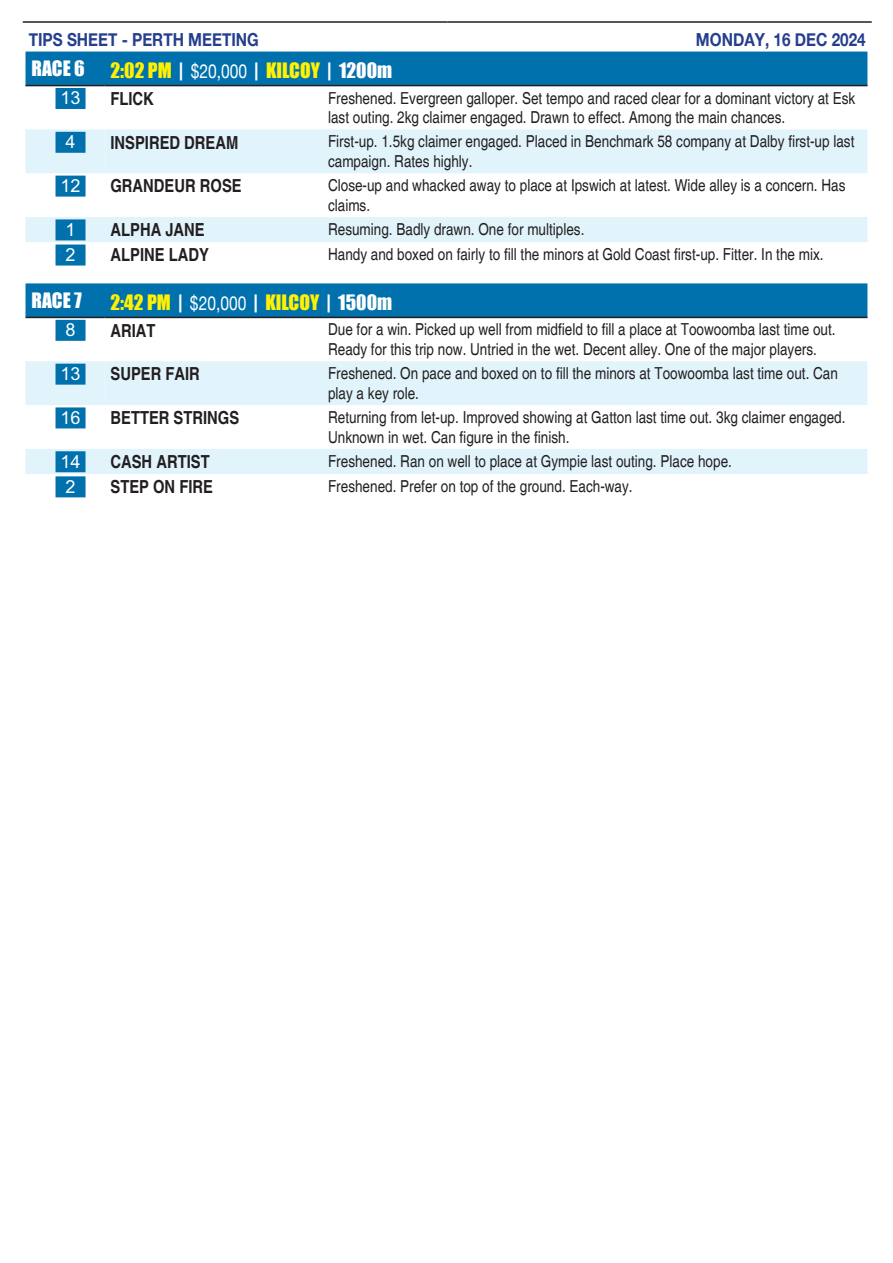
<style>
.page{position:relative;width:893px;height:1263px;background:#fff}
.page>*{position:absolute;margin:0;border:0;box-sizing:border-box;transform-origin:0 0}
.Tips-Analysis-Header{font:19.5px "Impact";color:#fff101}
.Tips-Analysis-Header-2{font:19.5px "Impact";color:#fff}
.t1{font:700 condensed 18px "Helvetica";color:#231f20}
.t2{font:700 18px "Helvetica Neue";color:#253f8e;scale:.85 1}
.Tips-Num{font:700 18px "M Hei HK";color:#fff}
.Tips-Analysis-Body{font:condensed 16.5px/19.8px "Helvetica";color:#231f20}
.s1{color:#fff}
.s2{font-family:"Helvetica Neue";color:#fff}
</style>
<div class="page">
<hr style="left:23px;top:21px;width:424px;height:2px;background:#231f20">
<hr style="left:447px;top:21px;width:425px;height:2px;background:#231f20">
<div style="left:26px;top:52px;width:841px;height:33px;background:#0071ad"></div>
<svg style="left:26px;top:129px;width:841px;height:113px;fill:#e1f4fc"></svg>
<hr style="left:26px;top:85px;width:78px;height:1px;background:#231f20">
<hr style="left:104px;top:85px;width:218px;height:1px;background:#231f20">
<hr style="left:322px;top:85px;width:545px;height:1px;background:#231f20">
<div style="left:56px;top:88px;width:30px;height:21px;background:#0071ad"></div>
<div style="left:56px;top:132px;width:30px;height:21px;background:#0071ad"></div>
<div style="left:56px;top:176px;width:30px;height:21px;background:#0071ad"></div>
<div style="left:56px;top:219px;width:30px;height:21px;background:#0071ad"></div>
<div style="left:56px;top:245px;width:30px;height:21px;background:#0071ad"></div>
<div style="left:26px;top:283px;width:841px;height:34px;background:#0071ad"></div>
<svg style="left:26px;top:361px;width:841px;height:113px;fill:#e1f4fc"></svg>
<hr style="left:26px;top:317px;width:78px;height:1px;background:#231f20">
<hr style="left:104px;top:317px;width:218px;height:1px;background:#231f20">
<hr style="left:322px;top:317px;width:545px;height:1px;background:#231f20">
<div style="left:56px;top:320px;width:30px;height:21px;background:#0071ad"></div>
<div style="left:56px;top:364px;width:30px;height:21px;background:#0071ad"></div>
<div style="left:56px;top:407px;width:30px;height:21px;background:#0071ad"></div>
<div style="left:56px;top:451px;width:30px;height:21px;background:#0071ad"></div>
<div style="left:56px;top:476px;width:30px;height:21px;background:#0071ad"></div>
<p class="t2" style="left:29px;top:28px;width:272px">TIPS SHEET - PERTH MEETING</p>
<p class="t2" style="left:696px;top:28px;width:201px">MONDAY, 16 DEC 2024</p>
<p class="Tips-Analysis-Header-2" style="left:32px;top:53px;width:55px">RACE 6</p>
<p class="Tips-Analysis-Header" style="left:110px;top:55px;width:283px">2:02 PM <span class="s1">|</span> <span class="s2">$20,000</span> <span class="s1">|</span> KILCOY <span class="s1">| 1200m</span></p>
<p class="Tips-Num" style="left:60px;top:85px;width:22px">13</p>
<p class="t1" style="left:110px;top:87px;width:45px">FLICK</p>
<p class="Tips-Analysis-Body" style="left:328px;top:88px;width:529px">Freshened. Evergreen galloper. Set tempo and raced clear for a dominant victory at Esk last outing. 2kg claimer engaged. Drawn to effect. Among the main chances.</p>
<p class="Tips-Num" style="left:66px;top:129px;width:12px">4</p>
<p class="t1" style="left:110px;top:131px;width:129px">INSPIRED DREAM</p>
<p class="Tips-Analysis-Body" style="left:328px;top:132px;width:528px">First-up. 1.5kg claimer engaged. Placed in Benchmark 58 company at Dalby first-up last campaign. Rates highly.</p>
<p class="Tips-Num" style="left:60px;top:172px;width:22px">12</p>
<p class="t1" style="left:110px;top:175px;width:133px">GRANDEUR ROSE</p>
<p class="Tips-Analysis-Body" style="left:328px;top:176px;width:519px">Close-up and whacked away to place at Ipswich at latest. Wide alley is a concern. Has claims.</p>
<p class="Tips-Num" style="left:66px;top:216px;width:12px">1</p>
<p class="t1" style="left:110px;top:219px;width:96px">ALPHA JANE</p>
<p class="Tips-Analysis-Body" style="left:328px;top:219px;width:258px">Resuming. Badly drawn. One for multiples.</p>
<p class="Tips-Num" style="left:66px;top:241px;width:12px">2</p>
<p class="t1" style="left:110px;top:244px;width:100px">ALPINE LADY</p>
<p class="Tips-Analysis-Body" style="left:328px;top:245px;width:497px">Handy and boxed on fairly to fill the minors at Gold Coast first-up. Fitter. In the mix.</p>
<p class="Tips-Analysis-Header-2" style="left:32px;top:285px;width:52px">RACE 7</p>
<p class="Tips-Analysis-Header" style="left:110px;top:287px;width:283px">2:42 PM <span class="s1">|</span> <span class="s2">$20,000</span> <span class="s1">|</span> KILCOY <span class="s1">| 1500m</span></p>
<p class="Tips-Num" style="left:66px;top:317px;width:12px">8</p>
<p class="t1" style="left:110px;top:319px;width:47px">ARIAT</p>
<p class="Tips-Analysis-Body" style="left:328px;top:320px;width:509px">Due for a win. Picked up well from midfield to fill a place at Toowoomba last time out.<br>Ready for this trip now. Untried in the wet. Decent alley. One of the major players.</p>
<p class="Tips-Num" style="left:60px;top:360px;width:22px">13</p>
<p class="t1" style="left:110px;top:363px;width:91px">SUPER FAIR</p>
<p class="Tips-Analysis-Body" style="left:328px;top:364px;width:511px">Freshened. On pace and boxed on to fill the minors at Toowoomba last time out. Can play a key role.</p>
<p class="Tips-Num" style="left:60px;top:404px;width:22px">16</p>
<p class="t1" style="left:110px;top:407px;width:130px">BETTER STRINGS</p>
<p class="Tips-Analysis-Body" style="left:328px;top:407px;width:519px">Returning from let-up. Improved showing at Gatton last time out. 3kg claimer engaged.<br>Unknown in wet. Can figure in the finish.</p>
<p class="Tips-Num" style="left:60px;top:448px;width:22px">14</p>
<p class="t1" style="left:110px;top:451px;width:101px">CASH ARTIST</p>
<p class="Tips-Analysis-Body" style="left:328px;top:451px;width:405px">Freshened. Ran on well to place at Gympie last outing. Place hope.</p>
<p class="Tips-Num" style="left:66px;top:473px;width:12px">2</p>
<p class="t1" style="left:110px;top:476px;width:104px">STEP ON FIRE</p>
<p class="Tips-Analysis-Body" style="left:328px;top:476px;width:306px">Freshened. Prefer on top of the ground. Each-way.</p>
</div>
